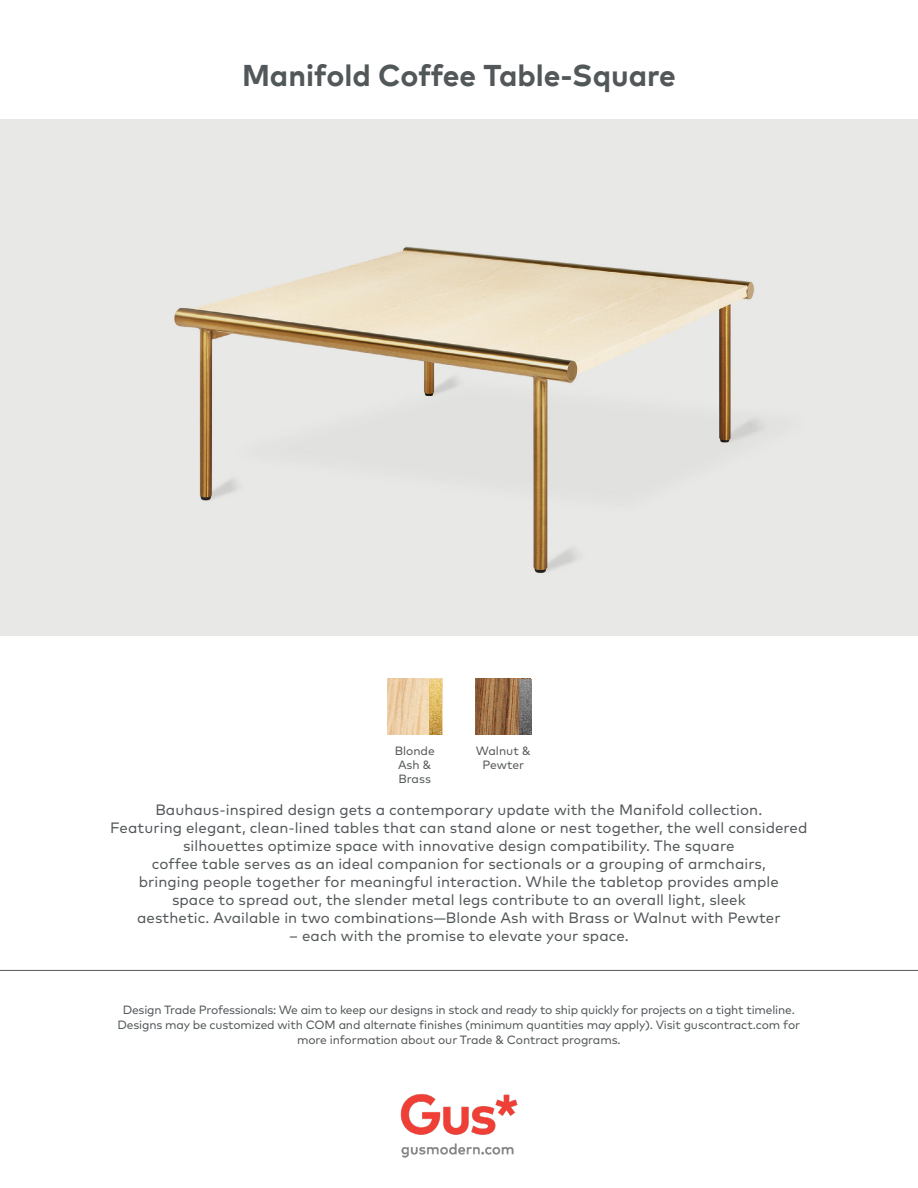
<style>
.page{position:relative;width:918px;height:1188px;background:#fff}
.page>*{position:absolute;margin:0;border:0;box-sizing:border-box;transform-origin:0 0}
.Product_Title{font:700 30px "Mark";color:#525759}
.Description{font:15px/18px "Mark Pro";letter-spacing:.005em;color:#525759;text-align:center}
.t1{font:12px/15px "Mark Pro";letter-spacing:-.015em;color:#525759;text-align:center}
.t2{font:12px "Mark Pro";color:#545759}
</style>
<div class="page">
<img style="left:400px;top:1094px;width:118px;height:64px">
<img style="left:0;top:119px;width:918px;height:516px">
<hr style="left:0;top:970px;width:918px;height:1px;background:#545759">
<img style="left:387px;top:679px;width:55px;height:55px">
<img style="left:476px;top:679px;width:43px;height:55px">
<img style="left:429px;top:679px;width:12px;height:55px">
<img style="left:519px;top:679px;width:12px;height:55px">
<p class="Product_Title" style="left:242px;top:56px;width:435px">Manifold Coffee Table-Square</p>
<p class="t2" style="left:395px;top:741px;width:42px">Blonde</p>
<p class="t2" style="left:398px;top:756px;width:35px">Ash &amp;</p>
<p class="t2" style="left:398px;top:770px;width:34px">Brass</p>
<p class="t2" style="left:476px;top:741px;width:56px">Walnut &amp;</p>
<p class="t2" style="left:482px;top:756px;width:43px">Pewter</p>
<p class="Description" style="left:155px;top:800px;width:608px">Bauhaus-inspired design gets a contemporary update with the Manifold collection.</p>
<p class="Description" style="left:110px;top:818px;width:699px">Featuring elegant, clean-lined tables that can stand alone or nest together, the well considered silhouettes optimize space with innovative design compatibility. The square</p>
<p class="Description" style="left:152px;top:854px;width:616px">coffee table serves as an ideal companion for sectionals or a grouping of armchairs,</p>
<p class="Description" style="left:139px;top:872px;width:641px">bringing people together for meaningful interaction. While the tabletop provides ample</p>
<p class="Description" style="left:172px;top:890px;width:575px">space to spread out, the slender metal legs contribute to an overall light, sleek</p>
<p class="Description" style="left:137px;top:908px;width:645px">aesthetic. Available in two combinations—Blonde Ash with Brass or Walnut with Pewter</p>
<p class="Description" style="left:289px;top:926px;width:341px">– each with the promise to elevate your space.</p>
<p class="t1" style="left:118px;top:1001px;width:684px">Design Trade Professionals: We aim to keep our designs in stock and ready to ship quickly for projects on a tight timeline.<br>Designs may be customized with COM and alternate finishes (minimum quantities may apply). Visit guscontract.com for more information about our Trade &amp; Contract programs.</p>
</div>
